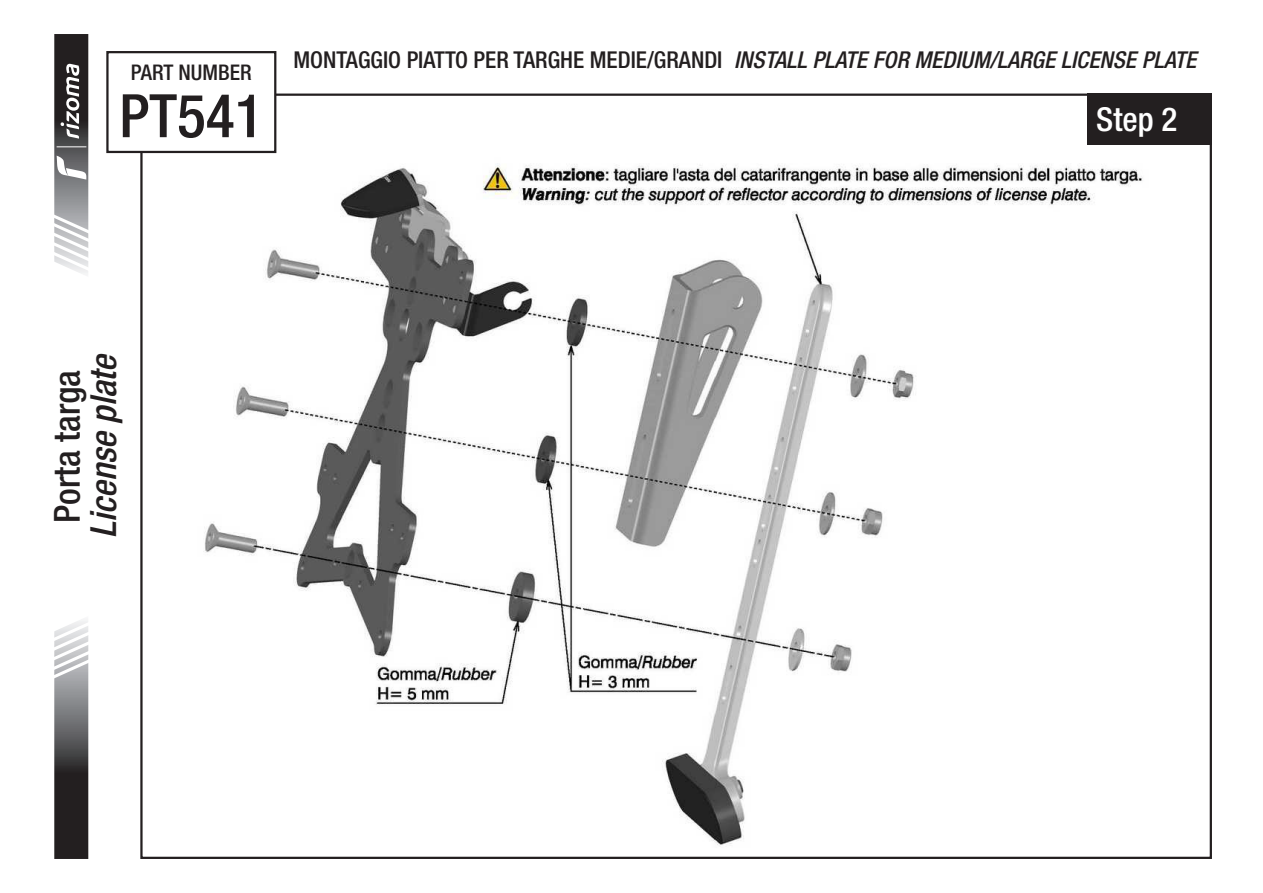
<style>
.page{position:relative;width:1263px;height:893px;background:#fff}
.page>*{position:absolute;margin:0;border:0;box-sizing:border-box;transform-origin:0 0}
.t1{font:500 condensed 60px "Helvetica Neue LT Std";color:#231f20}
.t2{font:italic 500 condensed 36px "Helvetica Neue LT Std";color:#231f20}
.t3{font:500 condensed 36px "Helvetica Neue LT Std";color:#231f20}
.t4{font:500 condensed 33px "Helvetica Neue LT Std";color:#fff}
.t5{font:italic 500 condensed 23.4px "Helvetica Neue LT Std";color:#231f20}
.t6{font:500 condensed 21.6px "Helvetica Neue LT Std";color:#231f20}
.s1{font-style:normal}
</style>
<div class="page">
<img style="left:150px;top:104px;width:993px;height:741px">
<div style="left:1088px;top:94px;width:124px;height:51px;background:#231f20"></div>
<svg style="left:54px;top:620px;width:35px;height:239px;background:#706f70"></svg>
<svg style="left:54px;top:34px;width:35px;height:240px"></svg>
<div style="left:107px;top:52px;width:168px;height:100px;background:#fff"></div>
<div style="left:106px;top:51px;width:170px;height:102px;border:2px solid #231f20"></div>
<p class="t6" style="left:131px;top:59px;width:122px">PART NUMBER</p>
<h1 class="t1" style="left:119px;top:80px;width:146px">PT541</h1>
<p class="t5" style="left:293px;top:45px;width:904px"><span class="s1">MONTAGGIO PIATTO PER TARGHE MEDIE/GRANDI</span> INSTALL PLATE FOR MEDIUM/LARGE LICENSE PLATE</p>
<h3 class="t4" style="left:1096px;top:99px;width:83px">Step 2</h3>
<h2 class="t2" style="left:82px;top:538px;width:187px;rotate:-90deg">License plate</h2>
<h2 class="t3" style="left:46px;top:523px;width:155px;rotate:-90deg">Porta targa</h2>
</div>
